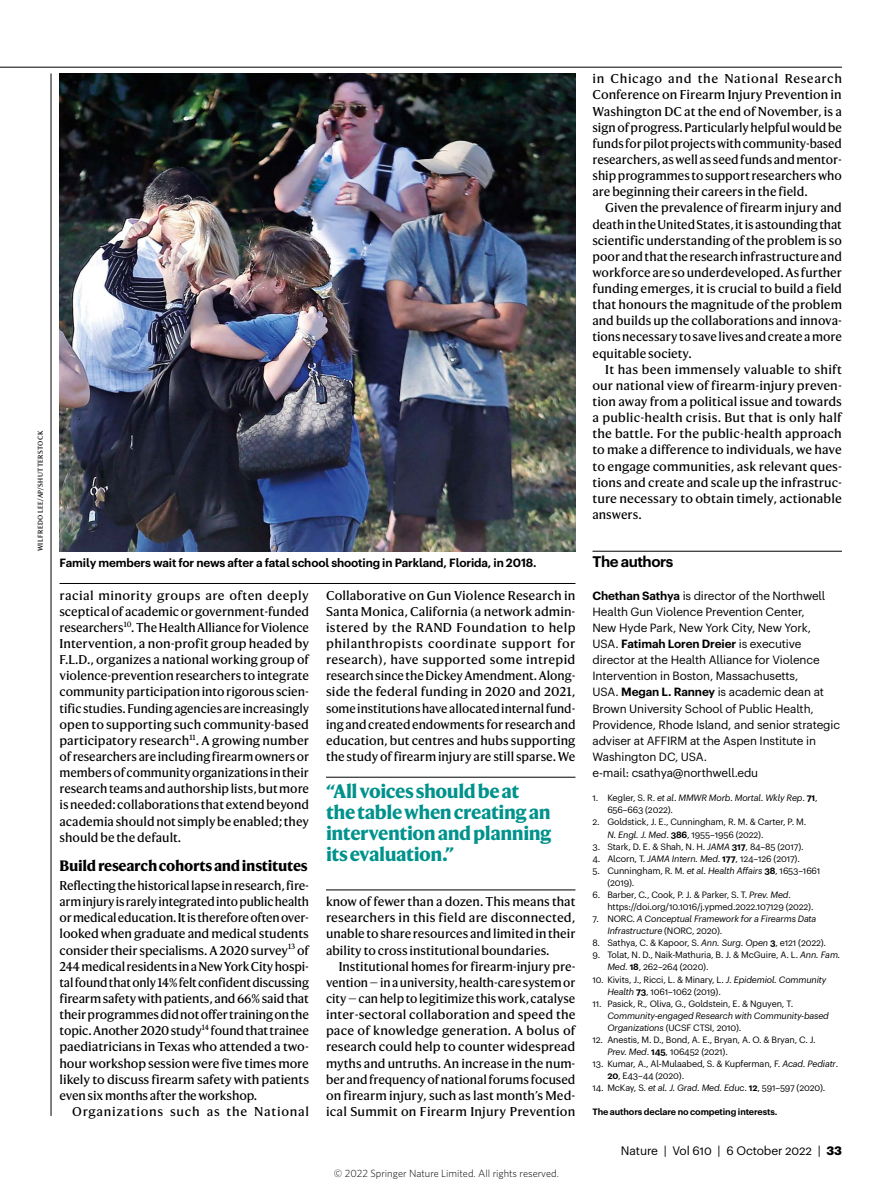
<style>
.page{position:relative;width:893px;height:1187px;background:#fff}
.page>*{position:absolute;margin:0;border:0;box-sizing:border-box;transform-origin:0 0}
.t1{font:700 18.75px/21px "Harding Text";letter-spacing:-.025em;color:#00928c}
.t2{font:600 15px "Graphik Naturel";letter-spacing:-.03em;color:#000}
.t3{font:700 14.7px "Harding Text";letter-spacing:-.02em;color:#000}
.t4{font:12.3px/16px "Harding Text";color:#000;text-align:justify}
.t5{font:12.3px "Harding Text";letter-spacing:.055em;color:#000}
.t6{font:12px "Graphik Naturel";letter-spacing:-.01em;color:#000}
.t7{font:11.7px/16px "Graphik Naturel";letter-spacing:-.01em;color:#000}
.t8{font:600 11.7px "Graphik Naturel";letter-spacing:-.01em;color:#000}
.t9{font:300 10.5px "Whitney";color:#000}
.t10{font:9px/12.1px "Graphik Naturel";letter-spacing:-.015em;color:#000}
.t11{font:italic 9px/12.1px "Graphik Naturel";letter-spacing:-.015em;color:#000}
.t12{font:600 9px "Graphik Naturel";letter-spacing:-.015em;color:#000}
.t13{font:6.75px "Harding Text";letter-spacing:.05em;color:#000}
.s1{font-weight:600}
.s2{font-style:italic}
.s3{font-style:normal}
.s4{font-weight:700}
</style>
<div class="page">
<hr style="left:592px;top:551px;width:250px;height:1px;background:#000">
<img style="left:60px;top:73px;width:515px;height:478px">
<hr style="left:326px;top:889px;width:249px;height:1px;background:#000">
<hr style="left:326px;top:776px;width:249px;height:1px;background:#000">
<hr style="left:60px;top:583px;width:515px;height:1px;background:#000">
<hr style="left:51px;top:73px;width:1px;height:1042px;background:#000">
<hr style="left:0;top:67px;width:842px;height:1px;background:#000">
<p class="t13" style="left:36px;top:551px;width:122px;rotate:-90deg">WILFREDO LEE/AP/SHUTTERSTOCK</p>
<p class="t8" style="left:60px;top:554px;width:478px">Family members wait for news after a fatal school shooting in Parkland, Florida, in 2018.</p>
<p class="t4" style="left:60px;top:587px;width:251px">racial minority groups are often deeply sceptical of academic or government-funded researchers<sup>10</sup>. The Health Alliance for Violence Intervention, a non-profit group headed by F.L.D., organizes a national working group of violence-prevention researchers to integrate community participation into rigorous scien&shy;tific studies. Funding agencies are increasingly open to supporting such community-based participatory research<sup>11</sup>. A growing number of researchers are including firearm owners or members of community organizations in their research teams and authorship lists, but more is needed: collaborations that extend beyond academia should not simply be enabled; they should be the default.</p>
<p class="t3" style="left:60px;top:856px;width:250px">Build research cohorts and institutes</p>
<p class="t4" style="left:60px;top:877px;width:251px">Reflecting the historical lapse in research, fire&shy;arm injury is rarely integrated into public health or medical education. It is therefore often over&shy;looked when graduate and medical students consider their specialisms. A 2020 survey<sup>13</sup> of 244 medical residents in a New York City hospi&shy;tal found that only 14% felt confident discussing firearm safety with patients, and 66% said that their programmes did not offer training on the topic. Another 2020 study<sup>14</sup> found that trainee paediatricians in Texas who attended a two&shy;hour workshop session were five times more likely to discuss firearm safety with patients even six months after the workshop.</p>
<p class="t5" style="left:72px;top:1103px;width:238px">Organizations such as the National</p>
<p class="t4" style="left:326px;top:587px;width:251px">Collaborative on Gun Violence Research in Santa Monica, California (a network admin&shy;istered by the RAND Foundation to help philanthropists coordinate support for research), have supported some intrepid research since the Dickey Amendment. Along&shy;side the federal funding in 2020 and 2021, some institutions have allocated internal fund&shy;ing and created endowments for research and education, but centres and hubs supporting the study of firearm injury are still sparse. We</p>
<h1 class="t1" style="left:326px;top:781px;width:227px">“All voices should be at the table when creating an intervention and planning its evaluation.”</h1>
<p class="t4" style="left:326px;top:893px;width:251px">know of fewer than a dozen. This means that researchers in this field are disconnected, unable to share resources and limited in their ability to cross institutional boundaries.</p>
<p class="t4" style="left:326px;top:958px;width:251px;text-indent:13px">Institutional homes for firearm-injury pre&shy;vention — in a university, health-care system or city — can help to legitimize this work, catalyse inter-sectoral collaboration and speed the pace of knowledge generation. A bolus of research could help to counter widespread myths and untruths. An increase in the num&shy;ber and frequency of national forums focused on firearm injury, such as last month’s Med&shy;ical Summit on Firearm Injury Prevention</p>
<p class="t9" style="left:334px;top:1166px;width:226px">© 2022 Springer Nature Limited. All rights reserved.</p>
<p class="t4" style="left:592px;top:71px;width:251px">in Chicago and the National Research Conference on Firearm Injury Prevention in Washington DC at the end of November, is a sign of progress. Particularly helpful would be funds for pilot projects with community-based researchers, as well as seed funds and mentor&shy;ship programmes to support researchers who are beginning their careers in the field.</p>
<p class="t4" style="left:592px;top:200px;width:251px;text-indent:13px">Given the prevalence of firearm injury and death in the United States, it is astounding that scientific understanding of the problem is so poor and that the research infrastructure and workforce are so underdeveloped. As further funding emerges, it is crucial to build a field that honours the magnitude of the problem and builds up the collaborations and innova&shy;tions necessary to save lives and create a more equitable society.</p>
<p class="t4" style="left:592px;top:361px;width:251px;text-indent:13px">It has been immensely valuable to shift our national view of firearm-injury preven&shy;tion away from a political issue and towards a public-health crisis. But that is only half the battle. For the public-health approach to make a difference to individuals, we have to engage communities, ask relevant ques&shy;tions and create and scale up the infrastruc&shy;ture necessary to obtain timely, actionable answers.</p>
<p class="t2" style="left:592px;top:550px;width:82px">The authors</p>
<p class="t7" style="left:592px;top:586px;width:249px"><span class="s1">Chethan Sathya</span> is director of the Northwell Health Gun Violence Prevention Center,<br>New Hyde Park, New York City, New York, USA. <span class="s1">Fatimah Loren Dreier</span> is executive director at the Health Alliance for Violence Intervention in Boston, Massachusetts,<br>USA. <span class="s1">Megan L. Ranney</span> is academic dean at Brown University School of Public Health, Providence, Rhode Island, and senior strategic adviser at AFFIRM at the Aspen Institute in Washington DC, USA.<br>e-mail: csathya@northwell.edu</p>
<p class="t10" style="left:607px;top:791px;width:212px;text-indent:-15px">1. Kegler, S. R. <span class="s2">et al</span>. <span class="s2">MMWR Morb. Mortal. Wkly Rep</span>. <span class="s1">71</span>,<br>656–663 (2022).</p>
<p class="t10" style="left:607px;top:815px;width:200px;text-indent:-15px">2. Goldstick, J. E., Cunningham, R. M. &amp; Carter, P. M.<br><span class="s2">N. Engl. J. Med</span>. <span class="s1">386</span>, 1955–1956 (2022).</p>
<p class="t10" style="left:592px;top:839px;width:213px">3. Stark, D. E. &amp; Shah, N. H. <span class="s2">JAMA</span> <span class="s1">317</span>, 84–85 (2017).</p>
<p class="t10" style="left:592px;top:851px;width:209px">4. Alcorn, T. <span class="s2">JAMA Intern. Med</span>. <span class="s1">177</span>, 124–126 (2017).</p>
<p class="t10" style="left:607px;top:863px;width:215px;text-indent:-15px">5. Cunningham, R. M. <span class="s2">et al</span>. <span class="s2">Health Affairs</span> <span class="s1">38</span>, 1653–1661 (2019).</p>
<p class="t10" style="left:607px;top:887px;width:208px;text-indent:-15px">6. Barber, C., Cook, P. J. &amp; Parker, S. T. <span class="s2">Prev. Med</span>. https://doi.org/10.1016/j.ypmed.2022.107129 (2022).</p>
<p class="t11" style="left:607px;top:912px;width:211px;text-indent:-15px"><span class="s3">7. NORC.</span> A Conceptual Framework for a Firearms Data<br>Infrastructure <span class="s3">(NORC, 2020).</span></p>
<p class="t10" style="left:592px;top:936px;width:235px">8. Sathya, C. &amp; Kapoor, S. <span class="s2">Ann. Surg</span>. <span class="s2">Open</span> <span class="s1">3</span>, e121 (2022).</p>
<p class="t10" style="left:607px;top:948px;width:235px;text-indent:-15px">9. Tolat, N. D., Naik-Mathuria, B. J. &amp; McGuire, A. L. <span class="s2">Ann. Fam.<br>Med</span>. <span class="s1">18</span>, 262–264 (2020).</p>
<p class="t10" style="left:607px;top:972px;width:221px;text-indent:-15px">10. Kivits, J., Ricci, L. &amp; Minary, L. <span class="s2">J. Epidemiol. Community<br>Health</span> <span class="s1">73</span>, 1061–1062 (2019).</p>
<p class="t11" style="left:607px;top:996px;width:223px;text-indent:-15px"><span class="s3">11. Pasick, R.</span>, <span class="s3">Oliva, G., Goldstein, E. &amp; Nguyen, T</span>.<br>Community-engaged Research with Community-based<br>Organizations <span class="s3">(UCSF CTSI, 2010).</span></p>
<p class="t10" style="left:607px;top:1032px;width:210px;text-indent:-15px">12. Anestis, M. D., Bond, A. E., Bryan, A. O. &amp; Bryan, C. J.<br><span class="s2">Prev. Med</span>. <span class="s1">145</span>, 106452 (2021).</p>
<p class="t10" style="left:607px;top:1057px;width:232px;text-indent:-15px">13. Kumar, A., Al-Mulaabed, S. &amp; Kupferman, F. <span class="s2">Acad. Pediatr</span>.<br><span class="s1">20</span>, E43–44 (2020).</p>
<p class="t10" style="left:592px;top:1081px;width:234px">14. McKay, S. <span class="s2">et al. J. Grad. Med. Educ</span>. <span class="s1">12</span>, 591–597 (2020).</p>
<p class="t12" style="left:592px;top:1105px;width:186px">The authors declare no competing interests.</p>
<p class="t6" style="left:621px;top:1141px;width:222px">Nature | Vol 610 | 6 October 2022 | <span class="s4">33</span></p>
</div>
